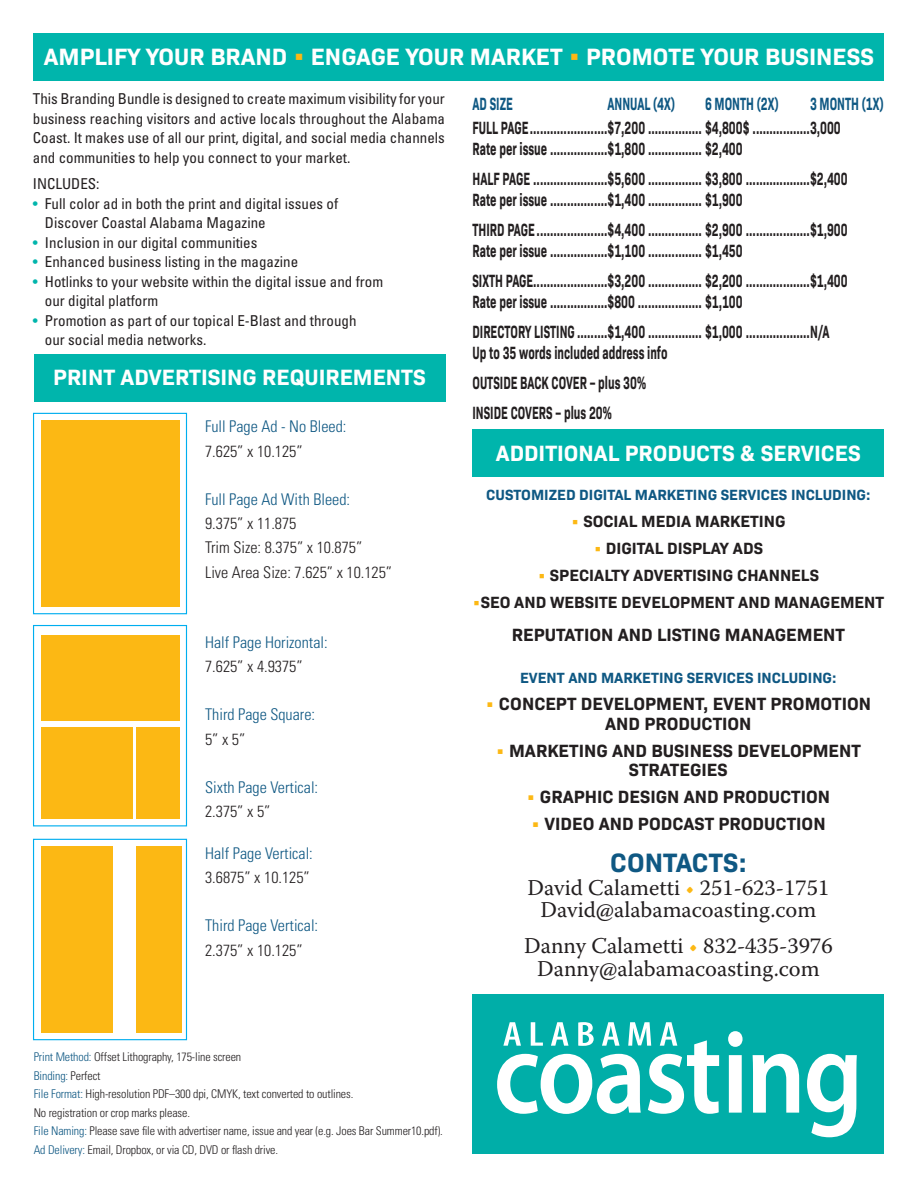
<style>
.page{position:relative;width:918px;height:1188px;background:#fff}
.page>*{position:absolute;margin:0;border:0;box-sizing:border-box;transform-origin:0 0}
.t1{font:700 27px "Bio Sans";color:#0f5883}
.t2{font:700 24px "Bio Sans";color:#fff}
.t3{font:22.5px "Warnock Pro";color:#231f20}
.t4{font:700 22.5px "Bio Sans";color:#fff}
.t5{font:700 18px "Bio Sans";color:#231f20;scale:.64 1}
.t6{font:700 18px "Bio Sans";color:#231f20}
.t7{font:700 18px "Bio Sans";color:#0f5883;scale:.64 1}
.t8{font:700 16.5px "Bio Sans";color:#231f20}
.t9{font:300 condensed 16.2px "Univers";color:#231f20}
.t10{font:300 condensed 16.2px "Univers";color:#0f5883}
.t11{font:condensed 15px/19.5px "Univers";color:#231f20;text-align:justify}
.t12{font:700 15px "Bio Sans";color:#0f5883}
.t13{font:300 condensed 12px "Univers";letter-spacing:-.01em;color:#231f20}
.t14{font:300 condensed 12px "Univers";letter-spacing:-.01em;color:#0f5883}
.s1{color:#fcb814}
.s2{color:#00b5ac}
.s3{color:#0f5883}
.s4{color:#231f20}
</style>
<div class="page">
<div style="left:34px;top:34px;width:850px;height:47px;background:#00b5ac"></div>
<div style="left:34px;top:354px;width:412px;height:47px;background:#00b5ac"></div>
<div style="left:472px;top:430px;width:412px;height:47px;background:#00b5ac"></div>
<div style="left:472px;top:994px;width:412px;height:160px;background:#00aea8"></div>
<svg style="left:728px;top:1031px;width:15px;height:82px"></svg>
<svg style="left:753px;top:1054px;width:46px;height:59px"></svg>
<svg style="left:807px;top:1054px;width:50px;height:83px"></svg>
<svg style="left:497px;top:1022px;width:222px;height:92px"></svg>
<div style="left:33px;top:413px;width:154px;height:201px;border:1px solid #00aeef"></div>
<div style="left:33px;top:839px;width:154px;height:201px;border:1px solid #00aeef"></div>
<div style="left:33px;top:625px;width:154px;height:201px;border:1px solid #00aeef"></div>
<div style="left:41px;top:420px;width:138px;height:186px;background:#fcb814"></div>
<div style="left:41px;top:635px;width:138px;height:86px;background:#fcb814"></div>
<div style="left:41px;top:727px;width:91px;height:92px;background:#fcb814"></div>
<div style="left:136px;top:727px;width:43px;height:92px;background:#fcb814"></div>
<div style="left:41px;top:846px;width:72px;height:187px;background:#fcb814"></div>
<div style="left:136px;top:846px;width:46px;height:187px;background:#fcb814"></div>
<p class="t2" style="left:44px;top:38px;width:832px">AMPLIFY YOUR BRAND <span class="s1">•</span> ENGAGE YOUR MARKET <span class="s1">•</span> PROMOTE YOUR BUSINESS</p>
<p class="t11" style="left:33px;top:89px;width:414px">This Branding Bundle is designed to create maximum visibility for your business reaching visitors and active locals throughout the Alabama Coast. It makes use of all our print, digital, and social media channels and communities to help you connect to your market.</p>
<p class="t11" style="left:33px;top:174px;width:68px">INCLUDES:</p>
<p class="t11" style="left:33px;top:193px;width:307px"><span class="s2">•</span> Full color ad in both the print and digital issues of</p>
<p class="t11" style="left:45px;top:213px;width:222px">Discover Coastal Alabama Magazine</p>
<p class="t11" style="left:33px;top:232px;width:226px"><span class="s2">•</span> Inclusion in our digital communities</p>
<p class="t11" style="left:33px;top:252px;width:267px"><span class="s2">•</span> Enhanced business listing in the magazine</p>
<p class="t11" style="left:33px;top:271px;width:352px"><span class="s2">•</span> Hotlinks to your website within the digital issue and from</p>
<p class="t11" style="left:45px;top:291px;width:115px">our digital platform</p>
<p class="t11" style="left:33px;top:310px;width:325px"><span class="s2">•</span> Promotion as part of our topical E-Blast and through</p>
<p class="t11" style="left:45px;top:330px;width:163px">our social media networks.</p>
<p class="t7" style="left:472px;top:90px;width:65px">AD SIZE</p>
<p class="t7" style="left:608px;top:90px;width:107px">ANNUAL (4X)</p>
<p class="t7" style="left:705px;top:90px;width:117px">6 MONTH (2X)</p>
<p class="t7" style="left:810px;top:90px;width:117px">3 MONTH (1X)</p>
<p class="t5" style="left:472px;top:114px;width:577px">FULL PAGE.......................$7,200 ................ $4,800$ .................3,000</p>
<p class="t5" style="left:472px;top:135px;width:424px">Rate per issue .................$1,800 ................ $2,400</p>
<p class="t5" style="left:472px;top:165px;width:588px">HALF PAGE ......................$5,600 ................ $3,800 ...................$2,400</p>
<p class="t5" style="left:472px;top:186px;width:424px">Rate per issue .................$1,400 ................ $1,900</p>
<p class="t5" style="left:472px;top:216px;width:588px">THIRD PAGE .....................$4,400 ................ $2,900 ...................$1,900</p>
<p class="t5" style="left:472px;top:237px;width:424px">Rate per issue .................$1,100 ................ $1,450</p>
<p class="t5" style="left:472px;top:267px;width:588px">SIXTH PAGE......................$3,200 ................ $2,200 ...................$1,400</p>
<p class="t5" style="left:472px;top:288px;width:424px">Rate per issue .................$800 ................... $1,100</p>
<p class="t5" style="left:472px;top:318px;width:559px">DIRECTORY LISTING .........$1,400 ................ $1,000 ...................N/A</p>
<p class="t5" style="left:472px;top:339px;width:306px">Up to 35 words included address info</p>
<p class="t5" style="left:472px;top:369px;width:273px">OUTSIDE BACK COVER – plus 30%</p>
<p class="t5" style="left:472px;top:399px;width:219px">INSIDE COVERS – plus 20%</p>
<p class="t4" style="left:53px;top:360px;width:374px">PRINT ADVERTISING REQUIREMENTS</p>
<p class="t10" style="left:205px;top:417px;width:143px">Full Page Ad - No Bleed:</p>
<p class="t9" style="left:205px;top:441px;width:99px">7.625” x 10.125”</p>
<p class="t10" style="left:205px;top:490px;width:147px">Full Page Ad With Bleed:</p>
<p class="t9" style="left:205px;top:514px;width:93px">9.375” x 11.875</p>
<p class="t9" style="left:205px;top:538px;width:159px">Trim Size: 8.375” x 10.875”</p>
<p class="t9" style="left:205px;top:562px;width:189px">Live Area Size: 7.625” x 10.125”</p>
<p class="t4" style="left:496px;top:436px;width:366px">ADDITIONAL PRODUCTS &amp; SERVICES</p>
<p class="t12" style="left:486px;top:484px;width:386px">CUSTOMIZED DIGITAL MARKETING SERVICES INCLUDING:</p>
<p class="t8" style="left:571px;top:509px;width:216px"><span class="s1">•</span> SOCIAL MEDIA MARKETING</p>
<p class="t8" style="left:594px;top:536px;width:171px"><span class="s1">•</span> DIGITAL DISPLAY ADS</p>
<p class="t8" style="left:538px;top:563px;width:283px"><span class="s1">•</span> SPECIALTY ADVERTISING CHANNELS</p>
<p class="t8" style="left:472px;top:590px;width:413px"><span class="s1">•</span>SEO AND WEBSITE DEVELOPMENT AND MANAGEMENT</p>
<p class="t6" style="left:512px;top:621px;width:335px">REPUTATION AND LISTING MANAGEMENT</p>
<p class="t12" style="left:520px;top:667px;width:318px">EVENT AND MARKETING SERVICES INCLUDING:</p>
<p class="t6" style="left:486px;top:690px;width:387px"><span class="s1">•</span> CONCEPT DEVELOPMENT, EVENT PROMOTION</p>
<p class="t6" style="left:605px;top:710px;width:148px">AND PRODUCTION</p>
<p class="t6" style="left:496px;top:737px;width:367px"><span class="s1">•</span> MARKETING AND BUSINESS DEVELOPMENT</p>
<p class="t6" style="left:629px;top:756px;width:100px">STRATEGIES</p>
<p class="t6" style="left:527px;top:783px;width:305px"><span class="s1">•</span> GRAPHIC DESIGN AND PRODUCTION</p>
<p class="t6" style="left:531px;top:810px;width:296px"><span class="s1">•</span> VIDEO AND PODCAST PRODUCTION</p>
<p class="t10" style="left:205px;top:632px;width:124px">Half Page Horizontal:</p>
<p class="t9" style="left:205px;top:657px;width:99px">7.625” x 4.9375”</p>
<p class="t10" style="left:205px;top:705px;width:112px">Third Page Square:</p>
<p class="t9" style="left:205px;top:729px;width:42px">5” x 5”</p>
<p class="t10" style="left:205px;top:778px;width:115px">Sixth Page Vertical:</p>
<p class="t9" style="left:205px;top:802px;width:67px">2.375” x 5”</p>
<p class="t10" style="left:205px;top:843px;width:109px">Half Page Vertical:</p>
<p class="t9" style="left:205px;top:868px;width:106px">3.6875” x 10.125”</p>
<p class="t10" style="left:205px;top:916px;width:115px">Third Page Vertical:</p>
<p class="t9" style="left:205px;top:940px;width:99px">2.375” x 10.125”</p>
<p class="t13" style="left:34px;top:1050px;width:209px"><span class="s3">Print Method:</span> Offset Lithography, 175-line screen</p>
<p class="t14" style="left:34px;top:1068px;width:68px">Binding: <span class="s4">Perfect</span></p>
<p class="t13" style="left:34px;top:1087px;width:321px"><span class="s3">File Format:</span> High-resolution PDF–300 dpi, CMYK, text converted to outlines.</p>
<p class="t13" style="left:34px;top:1105px;width:158px">No registration or crop marks please.</p>
<p class="t13" style="left:34px;top:1124px;width:411px"><span class="s3">File Naming:</span> Please save file with advertiser name, issue and year (e.g. Joes Bar Summer10.pdf).</p>
<p class="t13" style="left:34px;top:1142px;width:246px"><span class="s3">Ad Delivery:</span> Email, Dropbox, or via CD, DVD or flash drive.</p>
<p class="t1" style="left:610px;top:842px;width:138px">CONTACTS:</p>
<p class="t3" style="left:527px;top:874px;width:303px">David Calametti <span class="s1">•</span> 251-623-1751</p>
<p class="t3" style="left:540px;top:896px;width:277px">David@alabamacoasting.com</p>
<p class="t3" style="left:524px;top:932px;width:310px">Danny Calametti <span class="s1">•</span> 832-435-3976</p>
<p class="t3" style="left:537px;top:955px;width:284px">Danny@alabamacoasting.com</p>
</div>
